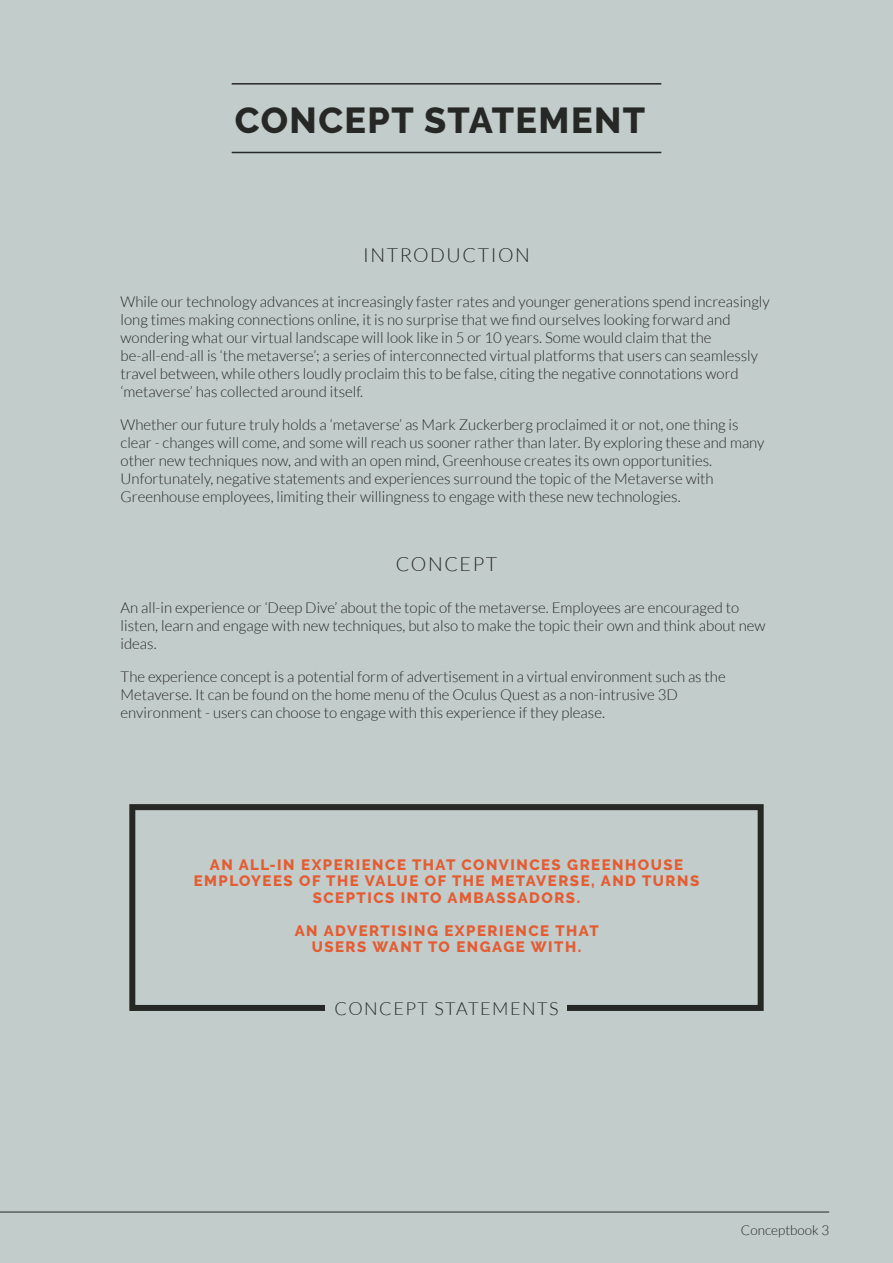
<style>
.page{position:relative;width:893px;height:1263px;background:#c1cccb}
.page>*{position:absolute;margin:0;border:0;box-sizing:border-box;transform-origin:0 0}
.Subhead_-_Align_Left{font:800 36px "Raleway";letter-spacing:.04em;color:#262825}
.Subhead_-_Align_Cent{font:300 19.5px "Lato";letter-spacing:.08em;color:#262825}
.Subhead_-_Align_Cent-2{font:300 18px "Lato";letter-spacing:.08em;color:#262825}
.t1{font:300 15px/18px "Lato";color:#262825}
.Header_-_Align_Cente{font:800 15px/16.5px "Raleway";letter-spacing:.1em;color:#e45c32;text-align:center}
.t2{font:300 13.5px "Lato";color:#262825}
</style>
<div class="page">
<div style="left:129px;top:804px;width:635px;height:207px;border:6px solid #262825"></div>
<div style="left:326px;top:997px;width:241px;height:22px;background:#c1cccb"></div>
<hr style="left:232px;top:83px;width:429px;height:2px;background:#262825">
<hr style="left:232px;top:152px;width:429px;height:1px;background:#262825">
<hr style="left:0;top:1212px;width:829px;height:1px;background:#262825">
<p class="Subhead_-_Align_Left" style="left:235px;top:100px;width:412px">CONCEPT STATEMENT</p>
<p class="Subhead_-_Align_Cent" style="left:363px;top:244px;width:168px">INTRODUCTION</p>
<p class="t1" style="left:121px;top:292px;width:651px">While our technology advances at increasingly faster rates and younger generations spend increasingly long times making connections online, it is no surprise that we find ourselves looking forward and wondering what our virtual landscape will look like in 5 or 10 years. Some would claim that the be-all-end-all is ‘the metaverse’; a series of interconnected virtual platforms that users can seamlessly travel between, while others loudly proclaim this to be false, citing the negative connotations word ‘metaverse’ has collected around itself.</p>
<p class="t1" style="left:121px;top:415px;width:645px">Whether our future truly holds a ‘metaverse’ as Mark Zuckerberg proclaimed it or not, one thing is clear - changes will come, and some will reach us sooner rather than later. By exploring these and many other new techniques now, and with an open mind, Greenhouse creates its own opportunities.<br>Unfortunately, negative statements and experiences surround the topic of the Metaverse with Greenhouse employees, limiting their willingness to engage with these new technologies.</p>
<p class="Subhead_-_Align_Cent" style="left:396px;top:553px;width:103px">CONCEPT</p>
<p class="t1" style="left:121px;top:599px;width:647px">An all-in experience or ‘Deep Dive’ about the topic of the metaverse. Employees are encouraged to listen, learn and engage with new techniques, but also to make the topic their own and think about new ideas.</p>
<p class="t1" style="left:121px;top:668px;width:607px">The experience concept is a potential form of advertisement in a virtual environment such as the<br>Metaverse. It can be found on the home menu of the Oculus Quest as a non-intrusive 3D environment - users can choose to engage with this experience if they please.</p>
<p class="Header_-_Align_Cente" style="left:194px;top:856px;width:507px">AN ALL-IN EXPERIENCE THAT CONVINCES GREENHOUSE<br>EMPLOYEES OF THE VALUE OF THE METAVERSE, AND TURNS<br>SCEPTICS INTO AMBASSADORS.</p>
<p class="Header_-_Align_Cente" style="left:295px;top:922px;width:305px">AN ADVERTISING EXPERIENCE THAT<br>USERS WANT TO ENGAGE WITH.</p>
<p class="Subhead_-_Align_Cent-2" style="left:334px;top:999px;width:226px">CONCEPT STATEMENTS</p>
<p class="t2" style="left:741px;top:1222px;width:90px">Conceptbook 3</p>
</div>
